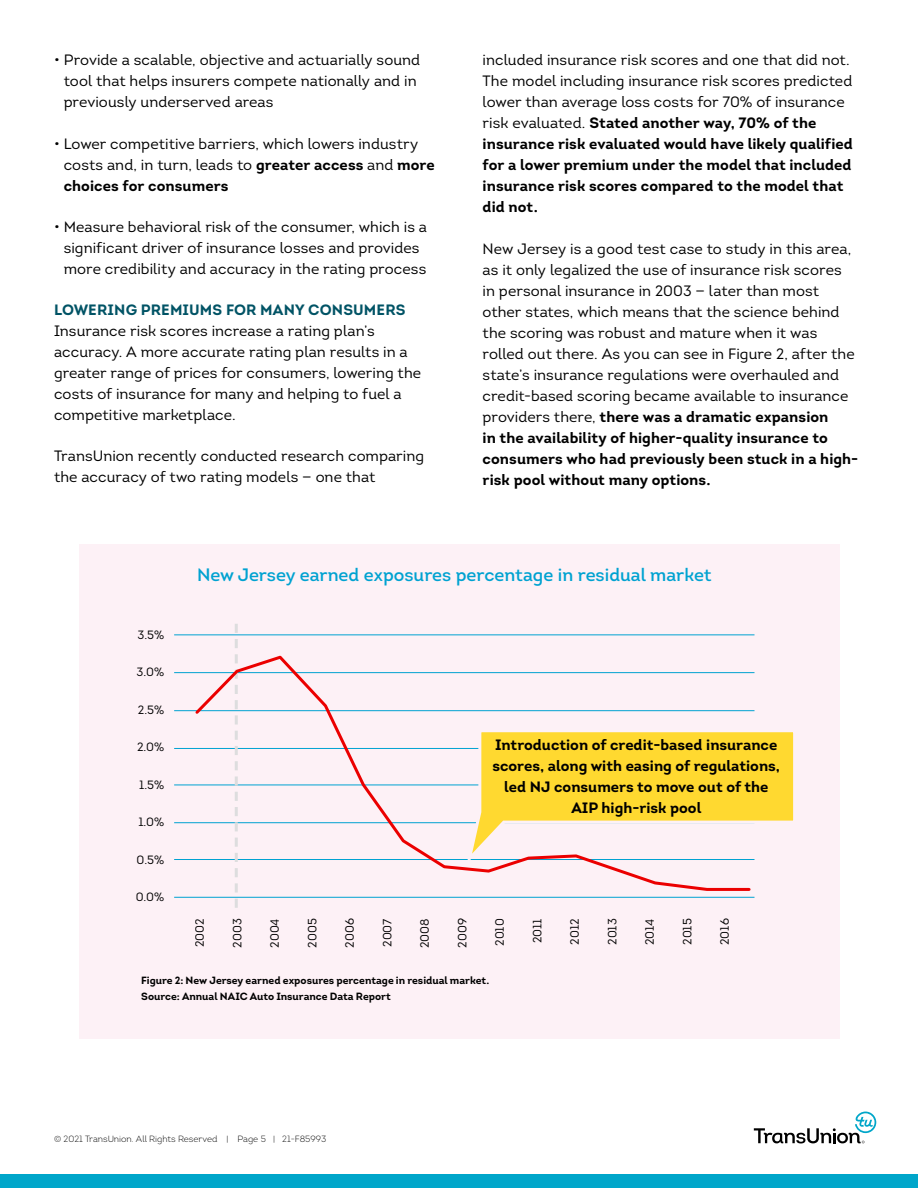
<style>
.page{position:relative;width:918px;height:1188px;background:#fff}
.page>*{position:absolute;margin:0;border:0;box-sizing:border-box;transform-origin:0 0}
.t1{font:600 18px "Intro";color:#00a2d1}
.t2{font:15px/21px "Intro";letter-spacing:.005em;color:#000}
.t3{font:700 15px/21px "Intro";color:#000}
.t4{font:700 15px "Intro";letter-spacing:.01em;color:#005365}
.t5{font:12px "Intro";color:#000}
.t6{font:700 10.5px/15.8px "Intro";color:#000}
.t7{font:300 9px "Intro";color:#000}
.s1{font-weight:700}
.s2{font-weight:400}
</style>
<div class="page">
<svg style="left:754px;top:1112px;width:122px;height:32px"></svg>
<div style="left:0;top:1174px;width:918px;height:14px;background:#00a6ca"></div>
<div style="left:79px;top:544px;width:760px;height:495px;background:#fdf1f6"></div>
<hr style="left:174px;top:859px;width:581px;height:1px;background:#00a2d1">
<hr style="left:174px;top:897px;width:581px;height:1px;background:#00a2d1">
<hr style="left:174px;top:822px;width:581px;height:1px;background:#00a2d1">
<hr style="left:174px;top:748px;width:581px;height:1px;background:#00a2d1">
<hr style="left:174px;top:672px;width:581px;height:1px;background:#00a2d1">
<hr style="left:174px;top:785px;width:581px;height:1px;background:#00a2d1">
<hr style="left:174px;top:710px;width:581px;height:1px;background:#00a2d1">
<hr style="left:174px;top:635px;width:581px;height:1px;background:#00a2d1">
<svg style="left:235px;top:624px;width:3px;height:284px"></svg>
<svg style="left:193px;top:654px;width:559px;height:238px"></svg>
<svg style="left:464px;top:728px;width:330px;height:141px"></svg>
<p class="t2" style="left:64px;top:49px;width:358px;text-indent:-10px">• Provide a scalable, objective and actuarially sound tool that helps insurers compete nationally and in previously underserved areas</p>
<p class="t2" style="left:64px;top:133px;width:373px;text-indent:-10px">• Lower competitive barriers, which lowers industry costs and, in turn, leads to <span class="s1">greater access</span> and <span class="s1">more choices for consumers</span></p>
<p class="t2" style="left:54px;top:216px;width:375px;text-align:center">• Measure behavioral risk of the consumer, which is a significant driver of insurance losses and provides more credibility and accuracy in the rating process</p>
<p class="t4" style="left:54px;top:300px;width:353px">LOWERING PREMIUMS FOR MANY CONSUMERS</p>
<p class="t2" style="left:54px;top:320px;width:369px">Insurance risk scores increase a rating plan’s accuracy. A more accurate rating plan results in a greater range of prices for consumers, lowering the costs of insurance for many and helping to fuel a competitive marketplace.</p>
<p class="t2" style="left:54px;top:445px;width:372px">TransUnion recently conducted research comparing the accuracy of two rating models — one that</p>
<p class="t3" style="left:483px;top:49px;width:372px"><span class="s2">included insurance risk scores and one that did not.<br>The model including insurance risk scores predicted lower than average loss costs for 70% of insurance risk evaluated.</span> Stated another way, 70% of the insurance risk evaluated would have likely qualified for a lower premium under the model that included insurance risk scores compared to the model that did not.</p>
<p class="t2" style="left:483px;top:238px;width:377px">New Jersey is a good test case to study in this area, as it only legalized the use of insurance risk scores<br>in personal insurance in 2003 — later than most other states, which means that the science behind the scoring was robust and mature when it was rolled out there. As you can see in Figure 2, after the state’s insurance regulations were overhauled and credit-based scoring became available to insurance providers there, <span class="s1">there was a dramatic expansion<br>in the availability of higher-quality insurance to consumers who had previously been stuck in a high&shy;risk pool without many options.</span></p>
<p class="t5" style="left:137px;top:627px;width:28px">3.5%</p>
<p class="t5" style="left:137px;top:665px;width:29px">3.0%</p>
<p class="t5" style="left:138px;top:702px;width:28px">2.5%</p>
<p class="t5" style="left:137px;top:740px;width:29px">2.0%</p>
<p class="t5" style="left:139px;top:777px;width:27px">1.5%</p>
<p class="t5" style="left:138px;top:815px;width:27px">1.0%</p>
<p class="t5" style="left:137px;top:852px;width:29px">0.5%</p>
<p class="t5" style="left:136px;top:890px;width:30px">0.0%</p>
<p class="t1" style="left:197px;top:564px;width:516px">New Jersey earned exposures percentage in residual market</p>
<p class="t3" style="left:492px;top:734px;width:289px;text-align:center">Introduction of credit-based insurance scores, along with easing of regulations, led NJ consumers to move out of the AIP high-risk pool</p>
<p class="t5" style="left:192px;top:947px;width:30px;rotate:-90deg">2002</p>
<p class="t5" style="left:230px;top:948px;width:31px;rotate:-90deg">2003</p>
<p class="t5" style="left:267px;top:948px;width:31px;rotate:-90deg">2004</p>
<p class="t5" style="left:305px;top:948px;width:31px;rotate:-90deg">2005</p>
<p class="t5" style="left:342px;top:948px;width:31px;rotate:-90deg">2006</p>
<p class="t5" style="left:380px;top:947px;width:30px;rotate:-90deg">2007</p>
<p class="t5" style="left:417px;top:948px;width:31px;rotate:-90deg">2008</p>
<p class="t5" style="left:455px;top:948px;width:31px;rotate:-90deg">2009</p>
<p class="t5" style="left:492px;top:946px;width:29px;rotate:-90deg">2010</p>
<p class="t5" style="left:530px;top:943px;width:26px;rotate:-90deg">2011</p>
<p class="t5" style="left:567px;top:945px;width:28px;rotate:-90deg">2012</p>
<p class="t5" style="left:605px;top:945px;width:28px;rotate:-90deg">2013</p>
<p class="t5" style="left:642px;top:945px;width:28px;rotate:-90deg">2014</p>
<p class="t5" style="left:680px;top:945px;width:28px;rotate:-90deg">2015</p>
<p class="t5" style="left:717px;top:945px;width:28px;rotate:-90deg">2016</p>
<p class="t6" style="left:141px;top:973px;width:350px">Figure 2: New Jersey earned exposures percentage in residual market.<br>Source: Annual NAIC Auto Insurance Data Report</p>
<p class="t7" style="left:54px;top:1134px;width:274px">© 2021 TransUnion. All Rights Reserved | Page 5 | 21-F85993</p>
</div>
